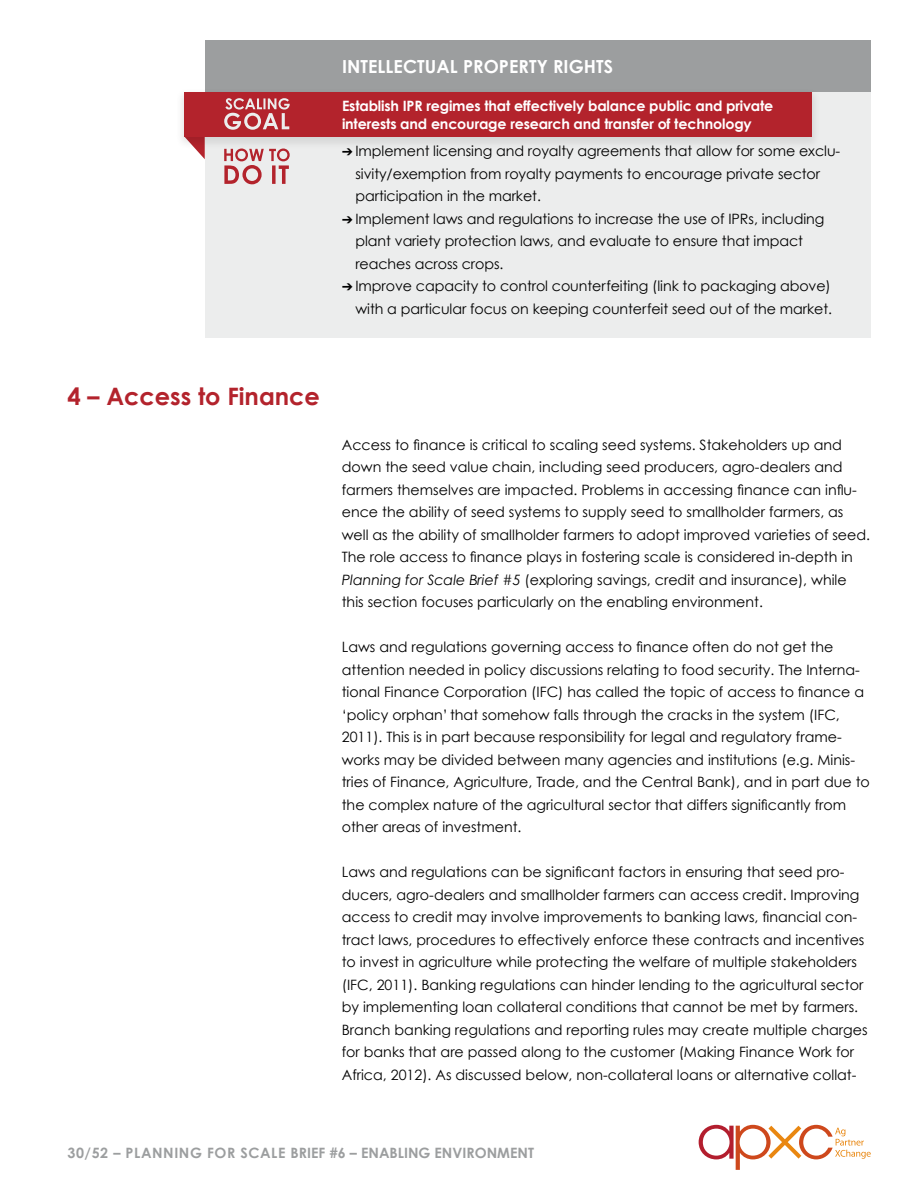
<style>
.page{position:relative;width:918px;height:1188px;background:#fff}
.page>*{position:absolute;margin:0;border:0;box-sizing:border-box;transform-origin:0 0}
.t1{font:700 24px "Century Gothic";color:#b3232c}
.t2{font:700 18px "Century Gothic";letter-spacing:.005em;color:#fff}
.t3{font:14.25px/22.5px "Century Gothic";color:#000}
.t4{font:700 14.25px/18px "Century Gothic";letter-spacing:-.01em;color:#fff}
.t5{font:700 14.25px "Century Gothic";letter-spacing:.04em;color:#9c9e9f}
.t6{font:700 14.25px "Century Gothic";color:#9c9e9f}
.s1{font-style:italic}
</style>
<div class="page">
<svg style="left:699px;top:1125px;width:172px;height:45px"></svg>
<div style="left:205px;top:40px;width:666px;height:75px;background:#9c9e9f"></div>
<div style="left:205px;top:92px;width:666px;height:245px;background:#eceded"></div>
<div style="left:174px;top:86px;width:647px;height:63px;background:#000;opacity:.1"></div>
<div style="left:184px;top:92px;width:628px;height:45px;background:#b3232c"></div>
<svg style="left:224px;top:98px;width:66px;height:32px"></svg>
<svg style="left:182px;top:137px;width:108px;height:47px"></svg>
<p class="t2" style="left:342px;top:55px;width:271px">Intellectual property rights</p>
<p class="t4" style="left:342px;top:96px;width:433px">Establish IPR regimes that effectively balance public and private interests and encourage research and transfer of technology</p>
<p class="t3" style="left:356px;top:140px;width:486px;text-indent:-13px">➔ Implement licensing and royalty agreements that allow for some exclu&shy;sivity/exemption from royalty payments to encourage private sector participation in the market.</p>
<p class="t3" style="left:356px;top:207px;width:470px;text-indent:-13px">➔ Implement laws and regulations to increase the use of IPRs, including plant variety protection laws, and evaluate to ensure that impact reaches across crops.</p>
<p class="t3" style="left:342px;top:275px;width:492px;text-align:right">➔ Improve capacity to control counterfeiting (link to packaging above) with a particular focus on keeping counterfeit seed out of the market.</p>
<h1 class="t1" style="left:68px;top:381px;width:254px">4 – Access to Finance</h1>
<p class="t3" style="left:342px;top:433px;width:530px">Access to finance is critical to scaling seed systems. Stakeholders up and down the seed value chain, including seed producers, agro-dealers and farmers themselves are impacted. Problems in accessing finance can influ&shy;ence the ability of seed systems to supply seed to smallholder farmers, as well as the ability of smallholder farmers to adopt improved varieties of seed.<br>The role access to finance plays in fostering scale is considered in-depth in <span class="s1">Planning for Scale Brief #5</span> (exploring savings, credit and insurance), while this section focuses particularly on the enabling environment.</p>
<p class="t3" style="left:342px;top:636px;width:530px">Laws and regulations governing access to finance often do not get the attention needed in policy discussions relating to food security. The Interna&shy;tional Finance Corporation (IFC) has called the topic of access to finance a ‘policy orphan’ that somehow falls through the cracks in the system (IFC, 2011). This is in part because responsibility for legal and regulatory frame&shy;works may be divided between many agencies and institutions (e.g. Minis&shy;tries of Finance, Agriculture, Trade, and the Central Bank), and in part due to the complex nature of the agricultural sector that differs significantly from other areas of investment.</p>
<p class="t3" style="left:342px;top:861px;width:527px">Laws and regulations can be significant factors in ensuring that seed pro&shy;ducers, agro-dealers and smallholder farmers can access credit. Improving access to credit may involve improvements to banking laws, financial con&shy;tract laws, procedures to effectively enforce these contracts and incentives to invest in agriculture while protecting the welfare of multiple stakeholders (IFC, 2011). Banking regulations can hinder lending to the agricultural sector by implementing loan collateral conditions that cannot be met by farmers.<br>Branch banking regulations and reporting rules may create multiple charges for banks that are passed along to the customer (Making Finance Work for Africa, 2012). As discussed below, non-collateral loans or alternative collat-</p>
<p class="t5" style="left:68px;top:1144px;width:239px">30/52 – PLANNING FOR SCALE brief</p>
<p class="t6" style="left:329px;top:1144px;width:206px">#6 – ENABLING ENVIRONMENT</p>
</div>
